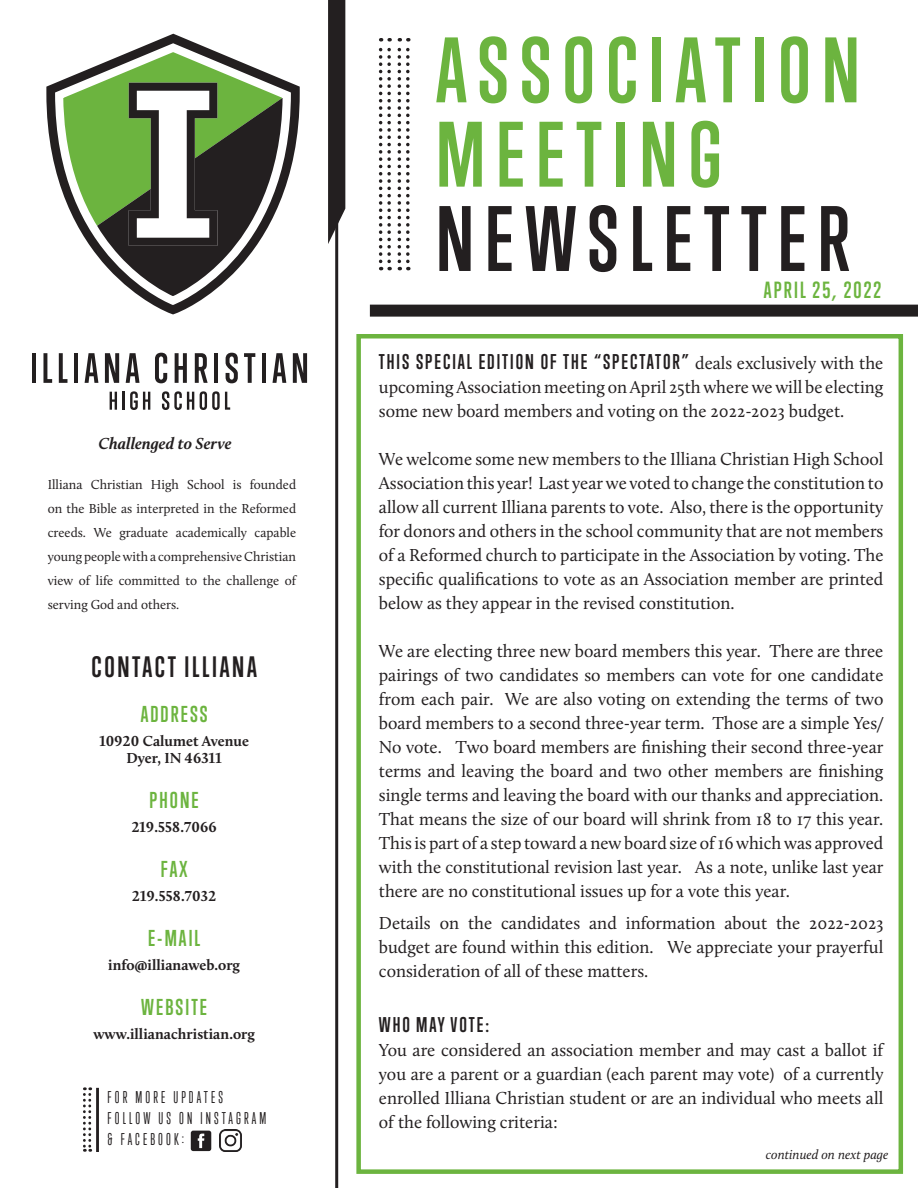
<style>
.page{position:relative;width:918px;height:1188px;background:#fff}
.page>*{position:absolute;margin:0;border:0;box-sizing:border-box;transform-origin:0 0}
.t1{font:700 84.75px "Trump Gothic Pro";letter-spacing:.13em;color:#6cb43f}
.t2{font:700 84.75px "Trump Gothic Pro";letter-spacing:.13em;color:#231f20}
.t3{font:700 27px "Trump Gothic Pro";letter-spacing:.1em;color:#231f20}
.t4{font:700 21.3px "Trump Gothic Pro";letter-spacing:.1em;color:#6cb43f}
.t5{font:700 21px "Trump Gothic Pro";letter-spacing:.1em;color:#6cb43f}
.t6{font:700 19.5px "Trump Gothic Pro";letter-spacing:.1em;color:#231f20}
.t7{font:18px/24px "Calluna";color:#231f20;text-align:justify}
.t8{font:italic 700 16.5px "Calluna";color:#231f20}
.t9{font:15.6px/21.3px "Trump Gothic Pro";letter-spacing:.2em;color:#231f20}
.t10{font:700 15px "Calluna";color:#231f20}
.t11{font:13.5px/24px "Calluna";color:#231f20;text-align:justify}
.t12{font:italic 13.5px "Calluna";color:#231f20}
.s1{font-family:"Calluna";font-weight:400;font-size:18px}
</style>
<div class="page">
<div style="left:356px;top:334px;width:547px;height:840px;border:4px solid #6cb43f"></div>
<div style="left:370px;top:305px;width:548px;height:12px;background:#231f20"></div>
<svg style="left:46px;top:34px;width:254px;height:280px"></svg>
<svg style="left:54px;top:42px;width:238px;height:264px"></svg>
<svg style="left:56px;top:44px;width:238px;height:260px"></svg>
<svg style="left:379px;top:38px;width:12px;height:223px"></svg>
<svg style="left:398px;top:38px;width:12px;height:223px"></svg>
<hr style="left:335px;top:205px;width:3px;height:983px;background:#231f20">
<hr style="left:32px;top:353px;width:4px;height:30px;background:#231f20">
<svg style="left:43px;top:353px;width:9px;height:30px"></svg>
<svg style="left:59px;top:353px;width:8px;height:30px"></svg>
<hr style="left:74px;top:353px;width:4px;height:30px;background:#231f20">
<svg style="left:85px;top:353px;width:13px;height:30px"></svg>
<svg style="left:105px;top:353px;width:14px;height:30px"></svg>
<svg style="left:126px;top:353px;width:14px;height:30px"></svg>
<svg style="left:155px;top:353px;width:12px;height:30px"></svg>
<svg style="left:175px;top:353px;width:12px;height:30px"></svg>
<svg style="left:195px;top:353px;width:13px;height:30px"></svg>
<hr style="left:214px;top:353px;width:4px;height:30px;background:#231f20">
<svg style="left:226px;top:353px;width:12px;height:30px"></svg>
<svg style="left:244px;top:353px;width:11px;height:30px"></svg>
<hr style="left:262px;top:353px;width:4px;height:30px;background:#231f20">
<svg style="left:273px;top:353px;width:13px;height:30px"></svg>
<svg style="left:293px;top:353px;width:14px;height:30px"></svg>
<svg style="left:110px;top:392px;width:7px;height:18px"></svg>
<hr style="left:122px;top:392px;width:3px;height:18px;background:#231f20">
<svg style="left:130px;top:391px;width:20px;height:19px"></svg>
<svg style="left:162px;top:391px;width:32px;height:19px"></svg>
<svg style="left:200px;top:391px;width:30px;height:19px"></svg>
<hr style="left:96px;top:1088px;width:3px;height:64px;background:#231f20">
<svg style="left:83px;top:1087px;width:8px;height:65px"></svg>
<svg style="left:191px;top:1131px;width:20px;height:20px"></svg>
<img style="left:220px;top:1130px;width:22px;height:21px">
<svg style="left:328px;top:0;width:17px;height:244px;background:#302c2d"></svg>
<p class="t8" style="left:99px;top:433px;width:135px">Challenged to Serve</p>
<p class="t11" style="left:48px;top:472px;width:250px">Illiana Christian High School is founded on the Bible as interpreted in the Reformed creeds. We graduate academically capable young people with a comprehensive Christian view of life committed to the challenge of serving God and others.</p>
<p class="t3" style="left:92px;top:651px;width:167px">CONTACT ILLIANA</p>
<p class="t5" style="left:141px;top:702px;width:69px">ADDRESS</p>
<p class="t10" style="left:99px;top:732px;width:151px">10920 Calumet Avenue</p>
<p class="t10" style="left:127px;top:748px;width:97px">Dyer, IN 46311</p>
<p class="t5" style="left:150px;top:787px;width:51px">PHONE</p>
<p class="t10" style="left:132px;top:817px;width:86px">219.558.7066</p>
<p class="t5" style="left:161px;top:856px;width:28px">FAX</p>
<p class="t10" style="left:132px;top:886px;width:85px">219.558.7032</p>
<p class="t5" style="left:148px;top:925px;width:54px">E-MAIL</p>
<p class="t10" style="left:108px;top:955px;width:133px">info@illianaweb.org</p>
<p class="t5" style="left:141px;top:994px;width:67px">WEBSITE</p>
<p class="t10" style="left:94px;top:1024px;width:163px">www.illianachristian.org</p>
<p class="t9" style="left:108px;top:1087px;width:117px">FOR MORE UPDATES</p>
<p class="t9" style="left:108px;top:1108px;width:160px">FOLLOW US ON INSTAGRAM &amp; FACEBOOK:</p>
<p class="t1" style="left:436px;top:19px;width:425px">ASSOCIATION</p>
<p class="t1" style="left:436px;top:103px;width:287px">MEETING</p>
<p class="t2" style="left:436px;top:187px;width:415px">NEWSLETTER</p>
<p class="t4" style="left:764px;top:277px;width:119px">APRIL 25, 2022</p>
<p class="t6" style="left:379px;top:350px;width:506px">THIS SPECIAL EDITION OF THE “SPECTATOR” <span class="s1">deals exclusively with the</span></p>
<p class="t7" style="left:379px;top:375px;width:506px">upcoming Association meeting on April 25th where we will be electing some new board members and voting on the 2022-2023 budget.</p>
<p class="t7" style="left:379px;top:447px;width:506px">We welcome some new members to the Illiana Christian High School Association this year! Last year we voted to change the constitution to allow all current Illiana parents to vote. Also, there is the opportunity for donors and others in the school community that are not members of a Reformed church to participate in the Association by voting. The specific qualifications to vote as an Association member are printed below as they appear in the revised constitution.</p>
<p class="t7" style="left:379px;top:639px;width:506px">We are electing three new board members this year. There are three pairings of two candidates so members can vote for one candidate from each pair. We are also voting on extending the terms of two board members to a second three-year term. Those are a simple Yes/ No vote. Two board members are finishing their second three-year terms and leaving the board and two other members are finishing single terms and leaving the board with our thanks and appreciation.<br>That means the size of our board will shrink from 18 to 17 this year.<br>This is part of a step toward a new board size of 16 which was approved with the constitutional revision last year. As a note, unlike last year there are no constitutional issues up for a vote this year.</p>
<p class="t7" style="left:379px;top:911px;width:506px">Details on the candidates and information about the 2022-2023 budget are found within this edition. We appreciate your prayerful consideration of all of these matters.</p>
<p class="t6" style="left:379px;top:1013px;width:112px">WHO MAY VOTE:</p>
<p class="t7" style="left:379px;top:1038px;width:506px">You are considered an association member and may cast a ballot if you are a parent or a guardian (each parent may vote) of a currently enrolled Illiana Christian student or are an individual who meets all of the following criteria:</p>
<p class="t12" style="left:766px;top:1147px;width:124px">continued on next page</p>
</div>
